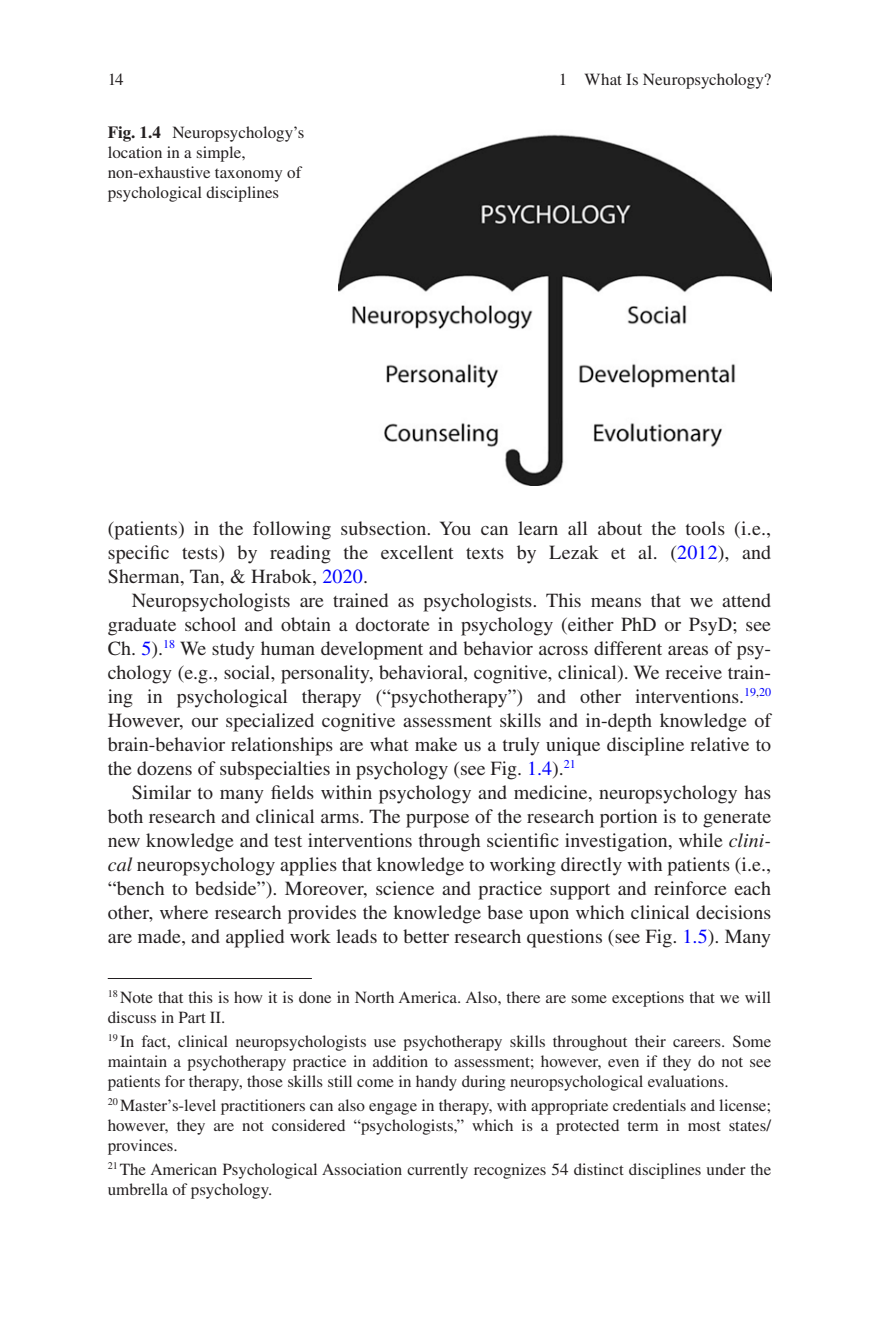
<style>
.page{position:relative;width:879px;height:1333px;background:#fff}
.page>*{position:absolute;margin:0;border:0;box-sizing:border-box;transform-origin:0 0}
.t1{font:20px/24px "Times LT Std";letter-spacing:.005em;color:#231f20;text-align:justify}
.t2{font:17px/20px "Times LT Std";color:#231f20}
.t3{font:17px "Times LT Std Roman 2";color:#231f20}
.s1{font-weight:700}
.s2{color:#00f}
.s3{font-style:italic}
</style>
<div class="page">
<hr style="left:108px;top:977px;width:204px;height:1px;background:#231f20">
<img style="left:339px;top:134px;width:432px;height:351px">
<p class="t2" style="left:108px;top:69px;width:18px">14</p>
<p class="t2" style="left:108px;top:122px;width:198px"><span class="s1">Fig. 1.4</span> Neuropsychology’s location in a simple, non-exhaustive taxonomy of psychological disciplines</p>
<p class="t3" style="left:559px;top:70px;width:214px">1 What Is Neuropsychology?</p>
<p class="t1" style="left:108px;top:516px;width:665px">(patients) in the following subsection. You can learn all about the tools (i.e., specific tests) by reading the excellent texts by Lezak et al. (<span class="s2">2012</span>), and Sherman, Tan, &amp; Hrabok, <span class="s2">2020</span>.</p>
<p class="t1" style="left:108px;top:588px;width:665px;text-indent:24px">Neuropsychologists are trained as psychologists. This means that we attend graduate school and obtain a doctorate in psychology (either PhD or PsyD; see Ch. <span class="s2">5</span>).<sup>18</sup> We study human development and behavior across different areas of psy&shy;chology (e.g., social, personality, behavioral, cognitive, clinical). We receive train&shy;ing in psychological therapy (“psychotherapy”) and other interventions.<sup>19</sup><sup>,</sup><sup>20<br></sup>However, our specialized cognitive assessment skills and in-depth knowledge of brain-behavior relationships are what make us a truly unique discipline relative to the dozens of subspecialties in psychology (see Fig. <span class="s2">1.4</span>).<sup>21</sup></p>
<p class="t1" style="left:108px;top:780px;width:665px;text-indent:24px">Similar to many fields within psychology and medicine, neuropsychology has both research and clinical arms. The purpose of the research portion is to generate new knowledge and test interventions through scientific investigation, while <span class="s3">clini&shy;cal</span> neuropsychology applies that knowledge to working directly with patients (i.e., “bench to bedside”). Moreover, science and practice support and reinforce each other, where research provides the knowledge base upon which clinical decisions are made, and applied work leads to better research questions (see Fig. <span class="s2">1.5</span>). Many</p>
<p class="t2" style="left:108px;top:986px;width:665px"><sup>18</sup> Note that this is how it is done in North America. Also, there are some exceptions that we will discuss in Part II.</p>
<p class="t2" style="left:108px;top:1030px;width:665px;text-align:justify"><sup>19</sup> In fact, clinical neuropsychologists use psychotherapy skills throughout their careers. Some maintain a psychotherapy practice in addition to assessment; however, even if they do not see patients for therapy, those skills still come in handy during neuropsychological evaluations.</p>
<p class="t2" style="left:108px;top:1094px;width:665px;text-align:justify"><sup>20</sup> Master’s-level practitioners can also engage in therapy, with appropriate credentials and license; however, they are not considered “psychologists,” which is a protected term in most states/ provinces.</p>
<p class="t2" style="left:108px;top:1158px;width:665px"><sup>21</sup> The American Psychological Association currently recognizes 54 distinct disciplines under the umbrella of psychology.</p>
</div>
